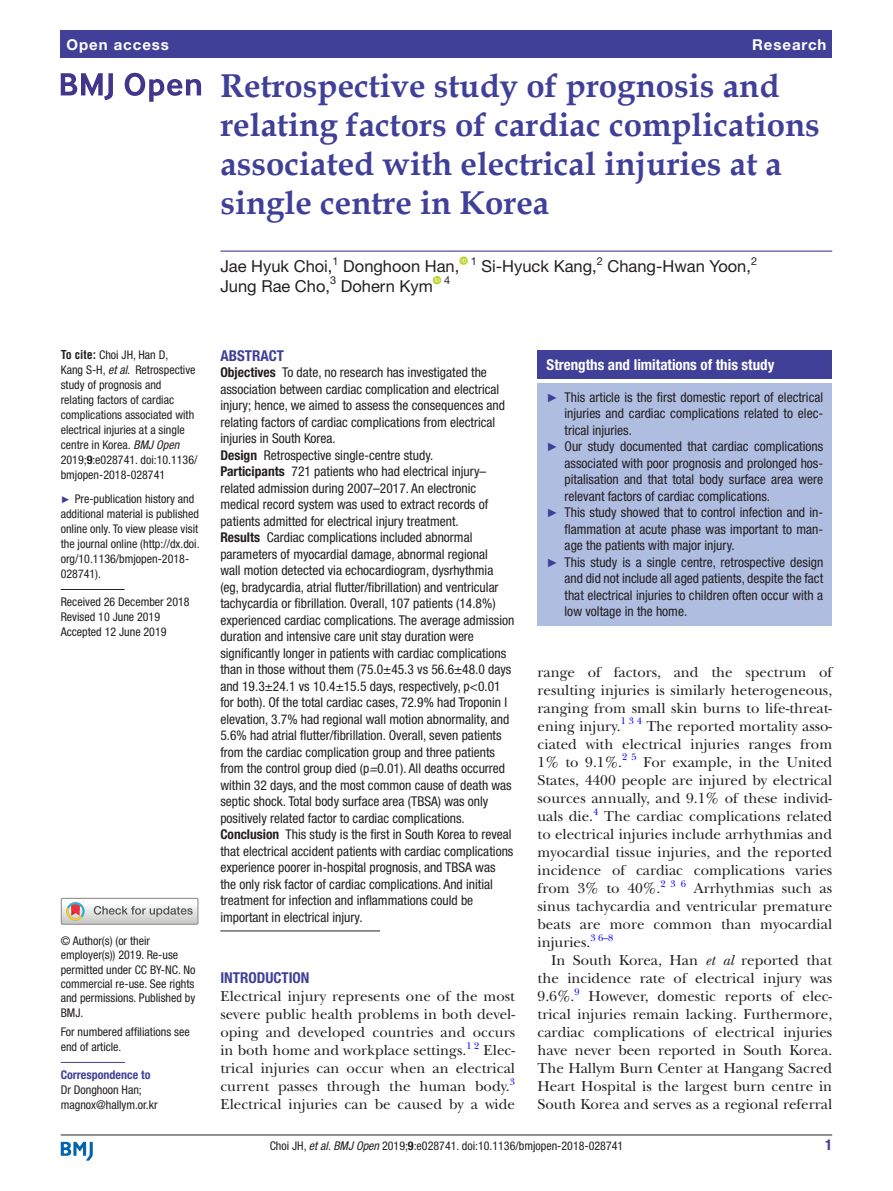
<style>
.page{position:relative;width:893px;height:1191px;background:#fff}
.page>*{position:absolute;margin:0;border:0;box-sizing:border-box;transform-origin:0 0}
.t1{font:700 33px/39px "Book Antiqua";color:#414099}
.t2{font:16.5px "Helvetica Neue LT Std";color:#231f20}
.t3{font:15px/18px "New Baskerville";color:#231f20;text-align:justify}
.t4{font:700 condensed 15px "Helvetica Neue LT Std";color:#fff}
.t5{font:700 condensed 15px "Helvetica Neue LT Std";color:#414099}
.t6{font:700 15px "Helvetica Neue LT Std";letter-spacing:.065em;color:#fff}
.t7{font:condensed 13.5px/16.5px "Helvetica Neue LT Std";color:#231f20}
.t8{font:condensed 12px/15px "Helvetica Neue LT Std";color:#231f20}
.t9{font:700 condensed 12px "Helvetica Neue LT Std";color:#414099}
.t10{font:10.95px "Helvetica Neue LT Std";color:#231f20}
.t11{font:9.9px "New Baskerville";color:#00f}
.s1{font-family:"Helvetica LT Std";font-weight:700}
.s2{font-style:italic}
.s3{font-weight:700}
.s4{font-family:"Arial";font-stretch:normal;font-size:9.75px;color:#414099}
.s5{font-family:"Arial";font-stretch:normal;font-size:12px;color:#414099}
</style>
<div class="page">
<hr style="left:61px;top:1134px;width:771px;height:1px;background:#231f20">
<svg style="left:61px;top:1141px;width:32px;height:19px"></svg>
<div style="left:61px;top:31px;width:771px;height:27px;background:#414099"></div>
<hr style="left:220px;top:250px;width:612px;height:2px;background:#414099">
<svg style="left:459px;top:256px;width:9px;height:9px"></svg>
<svg style="left:433px;top:276px;width:8px;height:8px"></svg>
<hr style="left:61px;top:589px;width:64px;height:1px;background:#231f20">
<hr style="left:61px;top:1062px;width:64px;height:1px;background:#414099">
<svg style="left:61px;top:73px;width:52px;height:27px"></svg>
<svg style="left:125px;top:73px;width:76px;height:29px"></svg>
<div style="left:61px;top:897px;width:138px;height:27px;border:1px solid #969090"></div>
<svg style="left:61px;top:898px;width:137px;height:26px"></svg>
<hr style="left:220px;top:930px;width:160px;height:1px;background:#231f20">
<div style="left:538px;top:350px;width:294px;height:29px;background:#414099"></div>
<div style="left:538px;top:383px;width:294px;height:242px;background:#afbde1"></div>
<p class="t6" style="left:66px;top:35px;width:104px">Open access</p>
<p class="t6" style="left:752px;top:35px;width:76px">Research</p>
<h1 class="t1" style="left:220px;top:66px;width:601px">Retrospective study of prognosis and relating factors of cardiac complications associated with electrical injuries at a single centre in Korea</h1>
<p class="t2" style="left:220px;top:257px;width:114px">Jae Hyuk Choi,</p>
<p class="t10" style="left:333px;top:254px;width:8px">1</p>
<p class="t2" style="left:343px;top:257px;width:118px">Donghoon Han,</p>
<p class="t10" style="left:471px;top:254px;width:8px">1</p>
<p class="t2" style="left:482px;top:257px;width:117px">Si-Hyuck Kang,</p>
<p class="t10" style="left:597px;top:254px;width:8px">2</p>
<p class="t2" style="left:607px;top:257px;width:145px">Chang-Hwan Yoon,</p>
<p class="t10" style="left:751px;top:254px;width:8px">2</p>
<p class="t2" style="left:220px;top:276px;width:111px">Jung Rae Cho,</p>
<p class="t10" style="left:330px;top:274px;width:8px">3</p>
<p class="t2" style="left:341px;top:276px;width:94px">Dohern Kym</p>
<p class="t10" style="left:444px;top:274px;width:8px">4</p>
<p class="t8" style="left:61px;top:347px;width:138px"><span class="s1">To cite:</span> Choi JH, Han D,<br>Kang S-H, <span class="s2">et al</span>. Retrospective study of prognosis and relating factors of cardiac complications associated with electrical injuries at a single centre in Korea. <span class="s2">BMJ Open<br></span>2019;<span class="s3">9</span>:e028741. doi:10.1136/ bmjopen-2018-028741</p>
<p class="t8" style="left:61px;top:491px;width:140px"><span class="s4">►</span> Pre-publication history and additional material is published online only. To view please visit the journal online (http://dx.doi. org/10.1136/bmjopen-2018-<br>028741).</p>
<p class="t8" style="left:61px;top:594px;width:130px">Received 26 December 2018<br>Revised 10 June 2019<br>Accepted 12 June 2019</p>
<p class="t8" style="left:61px;top:933px;width:136px;line-height:14.4px">© Author(s) (or their employer(s)) 2019. Re-use permitted under CC BY-NC. No commercial re-use. See rights and permissions. Published by<br>BMJ.</p>
<p class="t8" style="left:61px;top:1024px;width:130px">For numbered affiliations see end of article.</p>
<p class="t9" style="left:61px;top:1067px;width:91px">Correspondence to</p>
<p class="t8" style="left:61px;top:1082px;width:98px">Dr Donghoon Han; magnox@hallym.or.kr</p>
<p class="t5" style="left:220px;top:346px;width:65px">Abstract</p>
<p class="t7" style="left:220px;top:364px;width:295px"><span class="s3">Objectives</span> To date, no research has investigated the association between cardiac complication and electrical injury; hence, we aimed to assess the consequences and relating factors of cardiac complications from electrical injuries in South Korea.<br><span class="s3">Design</span> Retrospective single-centre study.<br><span class="s3">Participants</span> 721 patients who had electrical injury– related admission during 2007–2017. An electronic medical record system was used to extract records of patients admitted for electrical injury treatment.<br><span class="s3">Results</span> Cardiac complications included abnormal parameters of myocardial damage, abnormal regional<br>wall motion detected via echocardiogram, dysrhythmia (eg, bradycardia, atrial flutter/fibrillation) and ventricular tachycardia or fibrillation. Overall, 107 patients (14.8%) experienced cardiac complications. The average admission duration and intensive care unit stay duration were significantly longer in patients with cardiac complications than in those without them (75.0±45.3 vs 56.6±48.0 days and 19.3±24.1 vs 10.4±15.5 days, respectively, p&lt;0.01 for both). Of the total cardiac cases, 72.9% had Troponin I elevation, 3.7% had regional wall motion abnormality, and 5.6% had atrial flutter/fibrillation. Overall, seven patients from the cardiac complication group and three patients from the control group died (p<span class="s2">=</span>0.01). All deaths occurred within 32 days, and the most common cause of death was septic shock. Total body surface area (TBSA) was only positively related factor to cardiac complications.<br><span class="s3">Conclusion</span> This study is the first in South Korea to reveal that electrical accident patients with cardiac complications experience poorer in-hospital prognosis, and TBSA was the only risk factor of cardiac complications. And initial treatment for infection and inflammations could be important in electrical injury.</p>
<p class="t5" style="left:220px;top:969px;width:91px">Introduction</p>
<p class="t3" style="left:220px;top:987px;width:296px">Electrical injury represents one of the most severe public health problems in both devel&shy;oping and developed countries and occurs in both home and workplace settings.</p>
<p class="t11" style="left:466px;top:1039px;width:15px">1 2</p>
<p class="t3" style="left:220px;top:1041px;width:296px;text-indent:263px">Elec&shy;trical injuries can occur when an electrical current passes through the human body.</p>
<p class="t11" style="left:510px;top:1075px;width:7px">3</p>
<p class="t3" style="left:220px;top:1095px;width:296px">Electrical injuries can be caused by a wide</p>
<p class="t4" style="left:547px;top:355px;width:229px">Strengths and limitations of this study</p>
<p class="t7" style="left:547px;top:388px;width:278px"><span class="s5">►</span> This article is the first domestic report of electrical</p>
<p class="t7" style="left:565px;top:405px;width:260px">injuries and cardiac complications related to elec-</p>
<p class="t7" style="left:565px;top:421px;width:69px">trical injuries.</p>
<p class="t7" style="left:547px;top:438px;width:278px"><span class="s5">►</span> Our study documented that cardiac complications</p>
<p class="t7" style="left:565px;top:454px;width:260px">associated with poor prognosis and prolonged hos-</p>
<p class="t7" style="left:565px;top:471px;width:260px">pitalisation and that total body surface area were</p>
<p class="t7" style="left:565px;top:487px;width:207px">relevant factors of cardiac complications.</p>
<p class="t7" style="left:547px;top:504px;width:278px"><span class="s5">►</span> This study showed that to control infection and in-</p>
<p class="t7" style="left:565px;top:520px;width:260px">flammation at acute phase was important to man-</p>
<p class="t7" style="left:565px;top:537px;width:172px">age the patients with major injury.</p>
<p class="t7" style="left:547px;top:553px;width:278px"><span class="s5">►</span> This study is a single centre, retrospective design</p>
<p class="t7" style="left:565px;top:570px;width:260px">and did not include all aged patients, despite the fact</p>
<p class="t7" style="left:565px;top:586px;width:260px">that electrical injuries to children often occur with a</p>
<p class="t7" style="left:565px;top:603px;width:124px">low voltage in the home.</p>
<p class="t3" style="left:538px;top:663px;width:296px">range of factors, and the spectrum of resulting injuries is similarly heterogeneous, ranging from small skin burns to life-threat&shy;ening injury.<sup>1</sup> <sup>3</sup> <sup>4</sup> The reported mortality asso&shy;ciated with electrical injuries ranges from 1% to 9.1%.</p>
<p class="t11" style="left:622px;top:751px;width:16px">2 5</p>
<p class="t3" style="left:538px;top:753px;width:296px;text-indent:106px">For example, in the United States, 4400 people are injured by electrical sources annually, and 9.1% of these individ&shy;uals die.</p>
<p class="t11" style="left:593px;top:805px;width:7px">4</p>
<p class="t3" style="left:538px;top:807px;width:296px;text-indent:67px">The cardiac complications related to electrical injuries include arrhythmias and myocardial tissue injuries, and the reported incidence of cardiac complications varies from 3% to 40%.</p>
<p class="t11" style="left:660px;top:877px;width:27px">2 3 6</p>
<p class="t3" style="left:538px;top:879px;width:296px;text-indent:156px">Arrhythmias such as sinus tachycardia and ventricular premature beats are more common than myocardial injuries.</p>
<p class="t11" style="left:590px;top:931px;width:25px">3 6–8</p>
<p class="t3" style="left:538px;top:951px;width:296px;text-indent:14px">In South Korea, Han <span class="s2">et al</span> reported that the incidence rate of electrical injury was 9.6%.</p>
<p class="t11" style="left:574px;top:985px;width:7px">9</p>
<p class="t3" style="left:538px;top:987px;width:296px;text-indent:51px">However, domestic reports of elec&shy;trical injuries remain lacking. Furthermore, cardiac complications of electrical injuries have never been reported in South Korea.<br>The Hallym Burn Center at Hangang Sacred Heart Hospital is the largest burn centre in South Korea and serves as a regional referral</p>
<p class="t8" style="left:270px;top:1137px;width:355px">Choi JH, <span class="s2">et al</span>. <span class="s2">BMJ Open</span> 2019;<span class="s3">9</span>:e028741. doi:10.1136/bmjopen-2018-028741</p>
<p class="t5" style="left:825px;top:1135px;width:9px">1</p>
</div>
